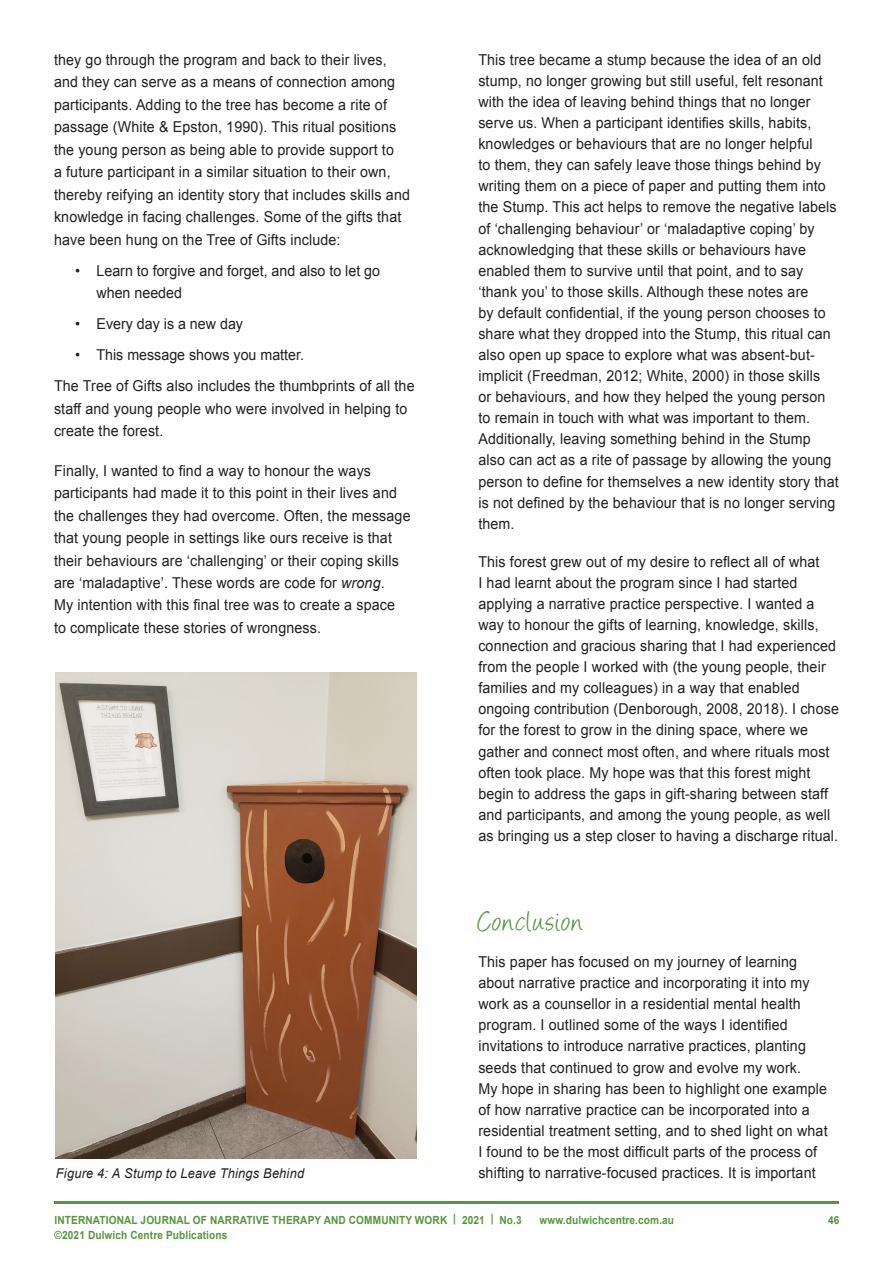
<style>
.page{position:relative;width:893px;height:1263px;background:#fff}
.page>*{position:absolute;margin:0;border:0;box-sizing:border-box;transform-origin:0 0}
.Heading_1{font:33px "Angelina";letter-spacing:.04em;color:#579541;scale:.95 1}
.Paragraph{font:15px/21.1px "Arial";letter-spacing:.01em;color:#231f20;scale:.95 1}
.Heading_1-2{font:italic 13.5px "Arial";letter-spacing:.015em;color:#231f20;scale:.95 1}
.t1{font:700 11.25px "Arial";letter-spacing:.01em;color:#579541;scale:.9 1}
.s1{font-style:italic}
</style>
<div class="page">
<hr style="left:54px;top:1201px;width:785px;height:2px;background:#579541">
<img style="left:55px;top:672px;width:362px;height:486px">
<p class="Paragraph" style="left:54px;top:49px;width:376px;line-height:22.5px">they go through the program and back to their lives, and they can serve as a means of connection among participants. Adding to the tree has become a rite of passage (White &amp; Epston, 1990). This ritual positions the young person as being able to provide support to<br>a future participant in a similar situation to their own, thereby reifying an identity story that includes skills and knowledge in facing challenges. Some of the gifts that have been hung on the Tree of Gifts include:</p>
<p class="Paragraph" style="left:97px;top:259px;width:300px;line-height:22.5px;text-indent:-21px">• Learn to forgive and forget, and also to let go when needed</p>
<p class="Paragraph" style="left:75px;top:313px;width:178px">• Every day is a new day</p>
<p class="Paragraph" style="left:75px;top:344px;width:242px">• This message shows you matter.</p>
<p class="Paragraph" style="left:54px;top:375px;width:381px;line-height:22.5px">The Tree of Gifts also includes the thumbprints of all the staff and young people who were involved in helping to create the forest.</p>
<p class="Paragraph" style="left:54px;top:459px;width:377px;line-height:22.5px">Finally, I wanted to find a way to honour the ways participants had made it to this point in their lives and the challenges they had overcome. Often, the message that young people in settings like ours receive is that their behaviours are ‘challenging’ or their coping skills are ‘maladaptive’. These words are code for <span class="s1">wrong</span>.<br>My intention with this final tree was to create a space to complicate these stories of wrongness.</p>
<p class="Paragraph" style="left:478px;top:49px;width:381px">This tree became a stump because the idea of an old stump, no longer growing but still useful, felt resonant with the idea of leaving behind things that no longer serve us. When a participant identifies skills, habits, knowledges or behaviours that are no longer helpful<br>to them, they can safely leave those things behind by writing them on a piece of paper and putting them into the Stump. This act helps to remove the negative labels of ‘challenging behaviour’ or ‘maladaptive coping’ by acknowledging that these skills or behaviours have enabled them to survive until that point, and to say ‘thank you’ to those skills. Although these notes are<br>by default confidential, if the young person chooses to share what they dropped into the Stump, this ritual can also open up space to explore what was absent-but&shy;implicit (Freedman, 2012; White, 2000) in those skills<br>or behaviours, and how they helped the young person to remain in touch with what was important to them.<br>Additionally, leaving something behind in the Stump also can act as a rite of passage by allowing the young person to define for themselves a new identity story that is not defined by the behaviour that is no longer serving them.</p>
<p class="Paragraph" style="left:478px;top:551px;width:381px">This forest grew out of my desire to reflect all of what<br>I had learnt about the program since I had started applying a narrative practice perspective. I wanted a way to honour the gifts of learning, knowledge, skills, connection and gracious sharing that I had experienced from the people I worked with (the young people, their families and my colleagues) in a way that enabled ongoing contribution (Denborough, 2008, 2018). I chose for the forest to grow in the dining space, where we gather and connect most often, and where rituals most often took place. My hope was that this forest might begin to address the gaps in gift-sharing between staff and participants, and among the young people, as well as bringing us a step closer to having a discharge ritual.</p>
<p class="Heading_1" style="left:478px;top:907px;width:111px">Conclusion</p>
<p class="Paragraph" style="left:478px;top:951px;width:369px">This paper has focused on my journey of learning about narrative practice and incorporating it into my work as a counsellor in a residential mental health program. I outlined some of the ways I identified invitations to introduce narrative practices, planting seeds that continued to grow and evolve my work.<br>My hope in sharing has been to highlight one example of how narrative practice can be incorporated into a residential treatment setting, and to shed light on what I found to be the most difficult parts of the process of</p>
<p class="Heading_1-2" style="left:56px;top:1164px;width:263px">Figure 4: A Stump to Leave Things Behind</p>
<p class="Paragraph" style="left:478px;top:1162px;width:357px">shifting to narrative-focused practices. It is important</p>
<p class="t1" style="left:55px;top:1212px;width:521px">INTERNATIONAL JOURNAL OF NARRATIVE THERAPY AND COMMUNITY WORK | 2021 | No.3</p>
<p class="t1" style="left:539px;top:1212px;width:151px">www.dulwichcentre.com.au</p>
<p class="t1" style="left:828px;top:1212px;width:14px">46</p>
<p class="t1" style="left:55px;top:1227px;width:193px">©2021 Dulwich Centre Publications</p>
</div>
